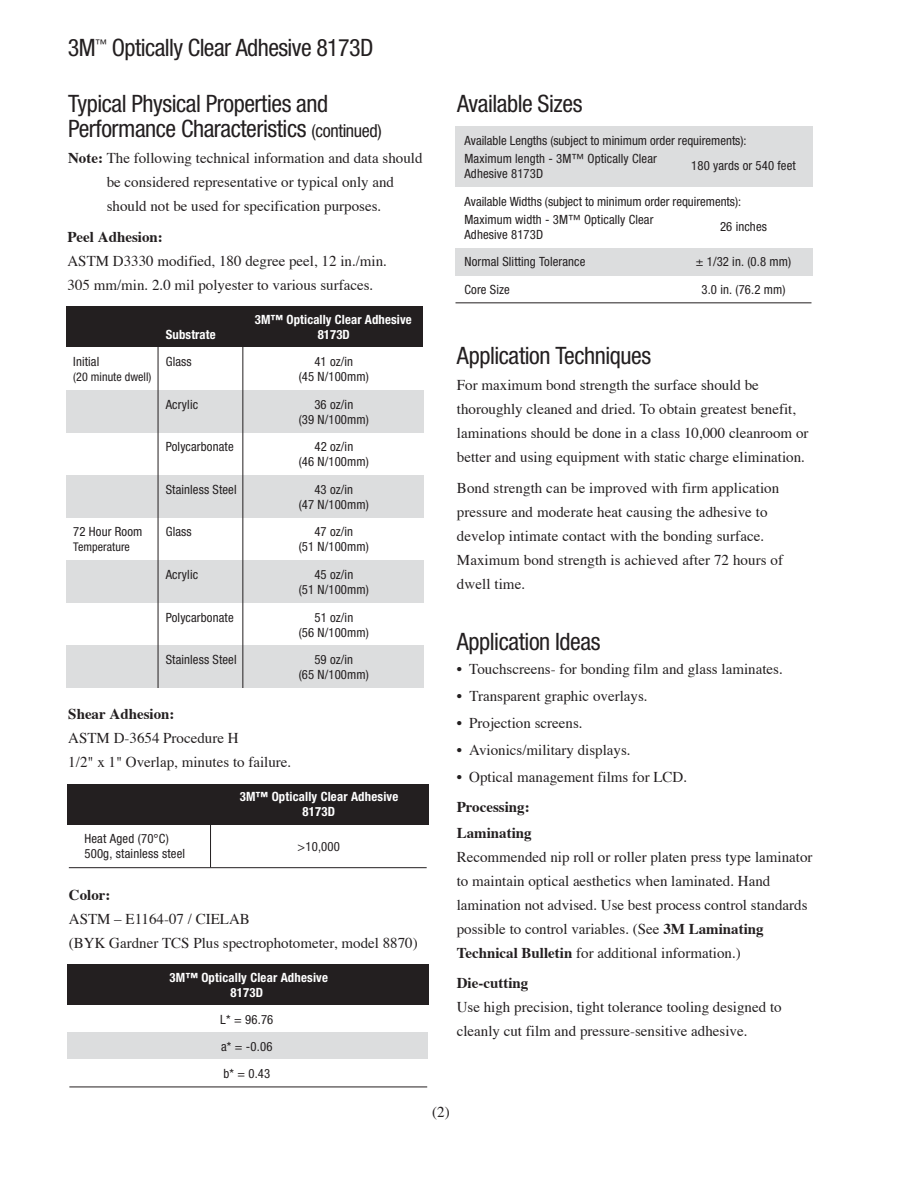
<style>
.page{position:relative;width:918px;height:1188px;background:#fff}
.page>*{position:absolute;margin:0;border:0;box-sizing:border-box;transform-origin:0 0}
.t1{font:condensed 24px/25.5px "Helvetica Neue";letter-spacing:-.02em;color:#231f20}
.t2{font:15px/24px "Times";color:#231f20}
.t3{font:700 15px/25.5px "Times";color:#231f20}
.t4{font:condensed 12.75px/15px "Helvetica Neue";letter-spacing:.01em;color:#231f20;text-align:center}
.t5{font:700 condensed 12.75px/15px "Helvetica Neue";letter-spacing:.015em;color:#fff;text-align:center}
.t6{font:condensed 12px "Helvetica Neue";letter-spacing:.005em;color:#231f20}
.s1{font-size:18px}
.s2{font-weight:700}
</style>
<div class="page">
<div style="left:67px;top:784px;width:361px;height:41px;background:#231f20"></div>
<hr style="left:69px;top:867px;width:358px;height:1px;background:#231f20">
<hr style="left:210px;top:811px;width:1px;height:56px;background:#231f20">
<div style="left:66px;top:307px;width:357px;height:40px;background:#231f20"></div>
<div style="left:66px;top:390px;width:358px;height:43px;background:#dcddde"></div>
<div style="left:66px;top:476px;width:358px;height:42px;background:#dcddde"></div>
<div style="left:66px;top:560px;width:358px;height:43px;background:#dcddde"></div>
<div style="left:66px;top:646px;width:358px;height:42px;background:#dcddde"></div>
<hr style="left:242px;top:334px;width:1px;height:354px;background:#231f20">
<hr style="left:158px;top:347px;width:1px;height:341px;background:#231f20">
<div style="left:68px;top:1033px;width:360px;height:26px;background:#dcddde"></div>
<div style="left:67px;top:964px;width:362px;height:41px;background:#231f20"></div>
<hr style="left:69px;top:1087px;width:358px;height:1px;background:#231f20">
<div style="left:456px;top:248px;width:357px;height:28px;background:#dcddde"></div>
<div style="left:456px;top:126px;width:357px;height:61px;background:#dcddde"></div>
<hr style="left:456px;top:302px;width:356px;height:1px;background:#231f20">
<h1 class="t1" style="left:68px;top:37px;width:307px">3M<sup>™</sup> Optically Clear Adhesive 8173D</h1>
<h1 class="t1" style="left:68px;top:92px;width:315px">Typical Physical Properties and<br>Performance Characteristics <span class="s1">(continued)</span></h1>
<p class="t2" style="left:107px;top:147px;width:317px;text-indent:-39px"><span class="s2">Note:</span> The following technical information and data should be considered representative or typical only and should not be used for specification purposes.</p>
<p class="t3" style="left:68px;top:225px;width:97px">Peel Adhesion:</p>
<p class="t2" style="left:68px;top:250px;width:321px">ASTM D3330 modified, 180 degree peel, 12 in./min.<br>305 mm/min. 2.0 mil polyester to various surfaces.</p>
<p class="t5" style="left:255px;top:313px;width:158px">3M™ Optically Clear Adhesive</p>
<p class="t5" style="left:166px;top:328px;width:51px">Substrate</p>
<p class="t5" style="left:318px;top:328px;width:34px">8173D</p>
<p class="t4" style="left:73px;top:355px;width:27px">Initial</p>
<p class="t4" style="left:166px;top:355px;width:27px">Glass</p>
<p class="t4" style="left:314px;top:355px;width:40px">41 oz/in</p>
<p class="t6" style="left:73px;top:372px;width:80px">(20 minute dwell)</p>
<p class="t4" style="left:299px;top:370px;width:72px">(45 N/100mm)</p>
<p class="t4" style="left:166px;top:398px;width:34px">Acrylic</p>
<p class="t4" style="left:299px;top:398px;width:72px">36 oz/in<br>(39 N/100mm)</p>
<p class="t4" style="left:166px;top:440px;width:69px">Polycarbonate</p>
<p class="t4" style="left:299px;top:440px;width:72px">42 oz/in<br>(46 N/100mm)</p>
<p class="t4" style="left:166px;top:483px;width:72px">Stainless Steel</p>
<p class="t4" style="left:299px;top:483px;width:72px">43 oz/in<br>(47 N/100mm)</p>
<p class="t4" style="left:73px;top:525px;width:71px">72 Hour Room</p>
<p class="t4" style="left:166px;top:525px;width:27px">Glass</p>
<p class="t4" style="left:314px;top:525px;width:40px">47 oz/in</p>
<p class="t6" style="left:73px;top:542px;width:58px">Temperature</p>
<p class="t4" style="left:299px;top:540px;width:72px">(51 N/100mm)</p>
<p class="t4" style="left:166px;top:568px;width:34px">Acrylic</p>
<p class="t4" style="left:299px;top:568px;width:72px">45 oz/in<br>(51 N/100mm)</p>
<p class="t4" style="left:166px;top:611px;width:69px">Polycarbonate</p>
<p class="t4" style="left:299px;top:611px;width:72px">51 oz/in<br>(56 N/100mm)</p>
<p class="t4" style="left:166px;top:653px;width:72px">Stainless Steel</p>
<p class="t4" style="left:299px;top:653px;width:72px">59 oz/in<br>(65 N/100mm)</p>
<p class="t3" style="left:68px;top:703px;width:108px">Shear Adhesion:</p>
<p class="t2" style="left:68px;top:728px;width:225px">ASTM D-3654 Procedure H<br>1/2" x 1" Overlap, minutes to failure.</p>
<p class="t5" style="left:240px;top:790px;width:160px">3M™ Optically Clear Adhesive<br>8173D</p>
<p class="t4" style="left:84px;top:832px;width:86px">Heat Aged (70°C)</p>
<p class="t4" style="left:298px;top:840px;width:44px">&gt;10,000</p>
<p class="t4" style="left:84px;top:847px;width:102px">500g, stainless steel</p>
<p class="t3" style="left:69px;top:883px;width:43px">Color:</p>
<p class="t2" style="left:69px;top:908px;width:350px">ASTM – E1164-07 / CIELAB<br>(BYK Gardner TCS Plus spectrophotometer, model 8870)</p>
<p class="t5" style="left:169px;top:971px;width:160px">3M™ Optically Clear Adhesive<br>8173D</p>
<p class="t4" style="left:220px;top:1007px;width:55px;line-height:27px;text-align:justify">L* = 96.76 a* = -0.06 b* = 0.43</p>
<h1 class="t1" style="left:457px;top:92px;width:127px">Available Sizes</h1>
<p class="t4" style="left:465px;top:133px;width:284px;line-height:18px;text-align:left">Available Lengths (subject to minimum order requirements):<br>Maximum length - 3M™ Optically Clear</p>
<p class="t4" style="left:465px;top:167px;width:80px">Adhesive 8173D</p>
<p class="t4" style="left:691px;top:160px;width:106px">180 yards or 540 feet</p>
<p class="t4" style="left:465px;top:193px;width:278px;line-height:18px;text-align:left">Available Widths (subject to minimum order requirements):<br>Maximum width - 3M™ Optically Clear</p>
<p class="t4" style="left:465px;top:228px;width:80px">Adhesive 8173D</p>
<p class="t4" style="left:720px;top:220px;width:48px">26 inches</p>
<p class="t4" style="left:465px;top:256px;width:122px">Normal Slitting Tolerance</p>
<p class="t4" style="left:696px;top:256px;width:97px">± 1/32 in. (0.8 mm)</p>
<p class="t4" style="left:465px;top:283px;width:47px">Core Size</p>
<p class="t4" style="left:702px;top:283px;width:85px">3.0 in. (76.2 mm)</p>
<h1 class="t1" style="left:457px;top:345px;width:196px">Application Techniques</h1>
<p class="t2" style="left:457px;top:374px;width:353px">For maximum bond strength the surface should be thoroughly cleaned and dried. To obtain greatest benefit, laminations should be done in a class 10,000 cleanroom or better and using equipment with static charge elimination.</p>
<p class="t2" style="left:457px;top:478px;width:328px">Bond strength can be improved with firm application pressure and moderate heat causing the adhesive to develop intimate contact with the bonding surface.<br>Maximum bond strength is achieved after 72 hours of dwell time.</p>
<h1 class="t1" style="left:457px;top:631px;width:145px">Application Ideas</h1>
<p class="t2" style="left:457px;top:658px;width:328px">• Touchscreens- for bonding film and glass laminates.</p>
<p class="t2" style="left:457px;top:685px;width:192px">• Transparent graphic overlays.</p>
<p class="t2" style="left:457px;top:712px;width:127px">• Projection screens.</p>
<p class="t2" style="left:457px;top:739px;width:175px">• Avionics/military displays.</p>
<p class="t2" style="left:457px;top:766px;width:232px">• Optical management films for LCD.</p>
<p class="t3" style="left:457px;top:796px;width:77px">Processing:<br>Laminating</p>
<p class="t2" style="left:457px;top:846px;width:357px">Recommended nip roll or roller platen press type laminator to maintain optical aesthetics when laminated. Hand lamination not advised. Use best process control standards possible to control variables. (See <span class="s2">3M Laminating Technical Bulletin</span> for additional information.)</p>
<p class="t3" style="left:457px;top:971px;width:73px">Die-cutting</p>
<p class="t2" style="left:457px;top:996px;width:326px">Use high precision, tight tolerance tooling designed to cleanly cut film and pressure-sensitive adhesive.</p>
<p class="t2" style="left:432px;top:1102px;width:19px">(2)</p>
</div>
